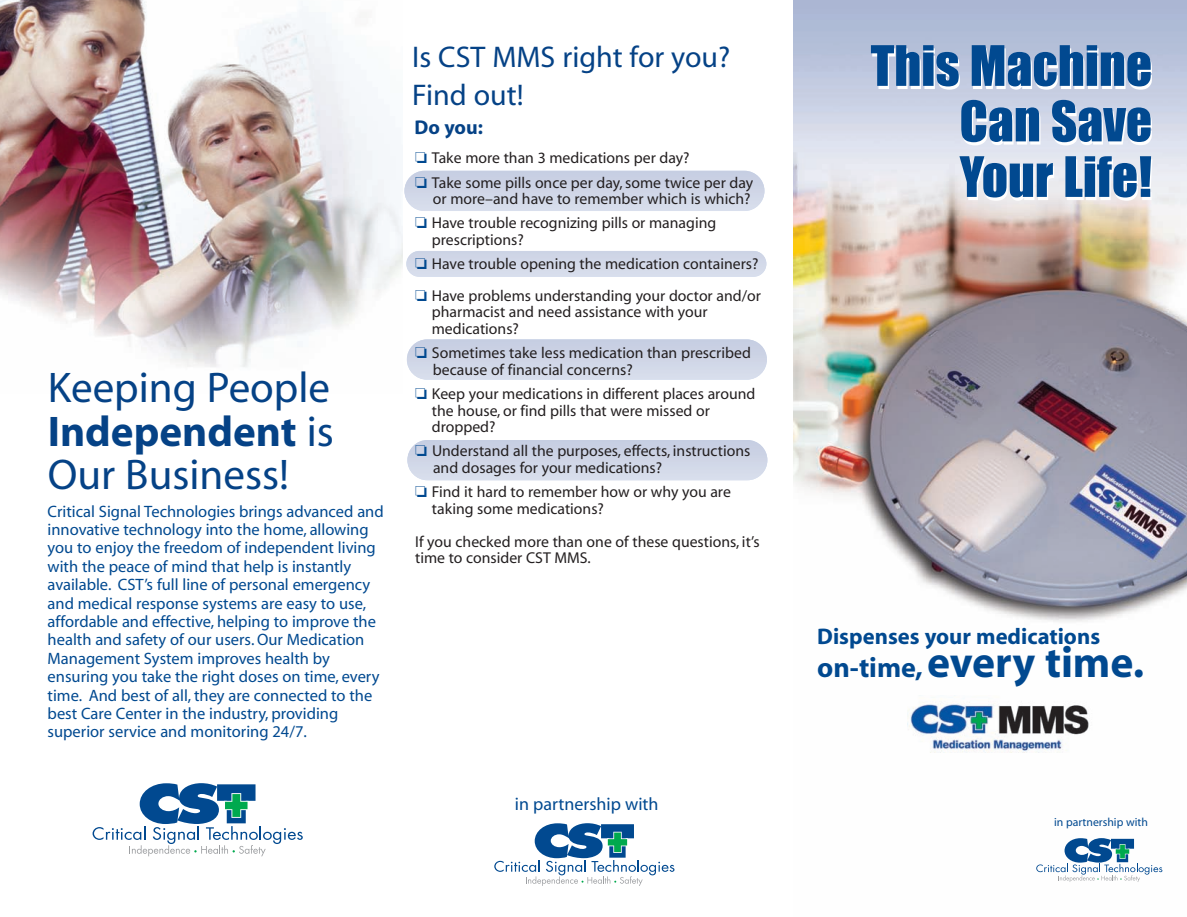
<style>
.page{position:relative;width:1187px;height:917px;background:#fff}
.page>*{position:absolute;margin:0;border:0;box-sizing:border-box;transform-origin:0 0}
.t1{font:51.45px/55.5px "Impact";color:#014990;text-align:justify}
.t2{font:700 43.65px "Myriad";color:#014990}
.t3{font:43.05px/43.5px "Myriad";color:#054286;text-align:justify}
.t4{font:30px/37.5px "Myriad";color:#054286}
.t5{font:700 22.65px "Myriad";color:#014990}
.t6{font:700 19.95px "Myriad";color:#054286}
.t7{font:18px "Myriad";color:#014990}
.t8{font:16.5px/18.5px "Myriad";color:#014990}
.t9{font:15.75px/16.6px "Myriad";color:#231f20}
.t10{font:11.7px "Myriad";color:#014990}
.s1{font-weight:700}
.s2{color:#014990}
.s3{font-size:28.05px}
</style>
<div class="page">
<img style="left:794px;top:0;width:393px;height:872px">
<img style="left:907px;top:696px;width:190px;height:56px">
<img style="left:0;top:0;width:403px;height:367px">
<svg style="left:93px;top:783px;width:210px;height:73px"></svg>
<svg style="left:1036px;top:837px;width:126px;height:45px"></svg>
<svg style="left:494px;top:823px;width:180px;height:63px"></svg>
<h3 class="t3" style="left:48px;top:370px;width:288px">Keeping People <span class="s1">Independent</span> is Our Business!</h3>
<p class="t8" style="left:48px;top:503px;width:338px">Critical Signal Technologies brings advanced and innovative technology into the home, allowing you to enjoy the freedom of independent living with the peace of mind that help is instantly available. CST’s full line of personal emergency and medical response systems are easy to use, affordable and effective, helping to improve the health and safety of our users. Our Medication Management System improves health by ensuring you take the right doses on time, every time. And best of all, they are connected to the best Care Center in the industry, providing superior service and monitoring 24/7.</p>
<h3 class="t4" style="left:412px;top:41px;width:319px">Is CST MMS right for you?<br>Find out!</h3>
<p class="t6" style="left:414px;top:120px;width:70px">Do you:</p>
<p class="t9" style="left:415px;top:147px;width:340px;line-height:24.2px"><span class="s2">❏</span> Take more than 3 medications per day?<br><span class="s2">❏</span> Take some pills once per day, some twice per day</p>
<p class="t9" style="left:415px;top:188px;width:337px;line-height:24.2px;text-indent:18px">or more–and have to remember which is which? <span class="s2">❏</span> Have trouble recognizing pills or managing</p>
<p class="t9" style="left:415px;top:229px;width:345px;line-height:24.2px;text-indent:17px">prescriptions?<br><span class="s2">❏</span> Have trouble opening the medication containers?</p>
<p class="t9" style="left:432px;top:288px;width:330px;text-indent:-17px"><span class="s2">❏</span> Have problems understanding your doctor and/or pharmacist and need assistance with your medications?</p>
<p class="t9" style="left:433px;top:346px;width:319px;text-indent:-18px"><span class="s2">❏</span> Sometimes take less medication than prescribed because of financial concerns?</p>
<p class="t9" style="left:432px;top:387px;width:325px;text-indent:-17px"><span class="s2">❏</span> Keep your medications in different places around the house, or find pills that were missed or dropped?</p>
<p class="t9" style="left:433px;top:444px;width:319px;text-indent:-18px"><span class="s2">❏</span> Understand all the purposes, effects, instructions and dosages for your medications?</p>
<p class="t9" style="left:432px;top:485px;width:300px;text-indent:-17px"><span class="s2">❏</span> Find it hard to remember how or why you are taking some medications?</p>
<p class="t9" style="left:415px;top:535px;width:346px">If you checked more than one of these questions, it’s time to consider CST MMS.</p>
<p class="t7" style="left:515px;top:797px;width:145px">in partnership with</p>
<h1 class="t1" style="left:959px;top:38px;width:194px;text-indent:-89px">This Machine Can Save Your Life!</h1>
<h3 class="t5" style="left:817px;top:628px;width:284px">Dispenses your medications</h3>
<h2 class="t2" style="left:817px;top:646px;width:328px"><span class="s3">on-time,</span> every time.</h2>
<p class="t10" style="left:1054px;top:817px;width:95px">in partnership with</p>
</div>
